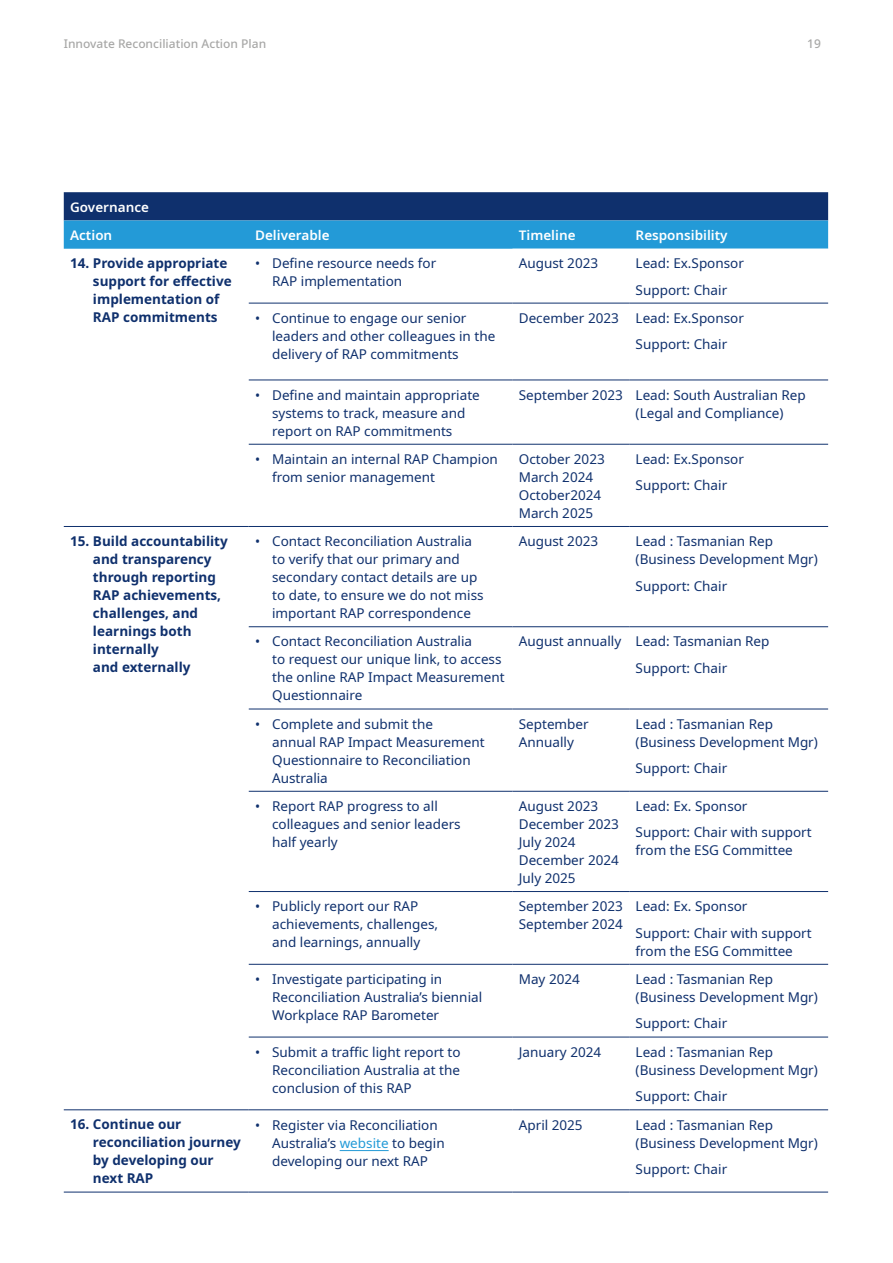
<style>
.page{position:relative;width:893px;height:1263px;background:#fff}
.page>*{position:absolute;margin:0;border:0;box-sizing:border-box;transform-origin:0 0}
.t1{font:13.5px/18px "Noto Sans";color:#0f306d}
.t2{font:700 13.5px/18px "Noto Sans";color:#0f306d}
.t3{font:600 13.5px/28.2px "Noto Sans";color:#fff}
.t4{font:500 12px "Noto Sans";color:#a8a8a7}
.s1{color:#239ad7}
</style>
<div class="page">
<svg style="left:64px;top:192px;width:764px;height:57px;background:#1c67a3"></svg>
<svg style="left:512px;top:302px;width:316px;height:890px"></svg>
<hr style="left:249px;top:303px;width:263px;height:1px;background:#0f306d">
<hr style="left:512px;top:303px;width:117px;height:1px;background:#0f306d">
<hr style="left:629px;top:303px;width:199px;height:1px;background:#0f306d">
<hr style="left:249px;top:380px;width:263px;height:1px;background:#0f306d">
<hr style="left:512px;top:380px;width:117px;height:1px;background:#0f306d">
<hr style="left:629px;top:380px;width:199px;height:1px;background:#0f306d">
<hr style="left:249px;top:444px;width:263px;height:1px;background:#0f306d">
<hr style="left:512px;top:444px;width:117px;height:1px;background:#0f306d">
<hr style="left:629px;top:444px;width:199px;height:1px;background:#0f306d">
<hr style="left:64px;top:526px;width:185px;height:1px;background:#0f306d">
<hr style="left:249px;top:526px;width:263px;height:1px;background:#0f306d">
<hr style="left:512px;top:526px;width:117px;height:1px;background:#0f306d">
<hr style="left:629px;top:526px;width:199px;height:1px;background:#0f306d">
<hr style="left:249px;top:626px;width:263px;height:1px;background:#0f306d">
<hr style="left:512px;top:626px;width:117px;height:1px;background:#0f306d">
<hr style="left:629px;top:626px;width:199px;height:1px;background:#0f306d">
<hr style="left:249px;top:709px;width:263px;height:1px;background:#0f306d">
<hr style="left:512px;top:709px;width:117px;height:1px;background:#0f306d">
<hr style="left:629px;top:709px;width:199px;height:1px;background:#0f306d">
<hr style="left:249px;top:791px;width:263px;height:1px;background:#0f306d">
<hr style="left:512px;top:791px;width:117px;height:1px;background:#0f306d">
<hr style="left:629px;top:791px;width:199px;height:1px;background:#0f306d">
<hr style="left:249px;top:891px;width:263px;height:1px;background:#0f306d">
<hr style="left:512px;top:891px;width:117px;height:1px;background:#0f306d">
<hr style="left:629px;top:891px;width:199px;height:1px;background:#0f306d">
<hr style="left:249px;top:964px;width:263px;height:1px;background:#0f306d">
<hr style="left:512px;top:964px;width:117px;height:1px;background:#0f306d">
<hr style="left:629px;top:964px;width:199px;height:1px;background:#0f306d">
<hr style="left:249px;top:1037px;width:263px;height:1px;background:#0f306d">
<hr style="left:512px;top:1037px;width:117px;height:1px;background:#0f306d">
<hr style="left:629px;top:1037px;width:199px;height:1px;background:#0f306d">
<hr style="left:64px;top:1109px;width:185px;height:1px;background:#0f306d">
<hr style="left:249px;top:1109px;width:263px;height:1px;background:#0f306d">
<hr style="left:512px;top:1109px;width:117px;height:1px;background:#0f306d">
<hr style="left:629px;top:1109px;width:199px;height:1px;background:#0f306d">
<hr style="left:64px;top:1192px;width:185px;height:1px;background:#0f306d">
<hr style="left:249px;top:1192px;width:263px;height:1px;background:#0f306d">
<hr style="left:512px;top:1192px;width:117px;height:1px;background:#0f306d">
<hr style="left:629px;top:1192px;width:199px;height:1px;background:#0f306d">
<hr style="left:340px;top:1150px;width:49px;height:1px;background:#239ad7">
<p class="t4" style="left:64px;top:35px;width:204px">Innovate Reconciliation Action Plan</p>
<p class="t4" style="left:807px;top:35px;width:15px">19</p>
<p class="t3" style="left:70px;top:193px;width:80px">Governance<br>Action</p>
<p class="t3" style="left:255px;top:222px;width:76px">Deliverable</p>
<p class="t3" style="left:519px;top:222px;width:58px">Timeline</p>
<p class="t3" style="left:636px;top:222px;width:94px">Responsibility</p>
<p class="t2" style="left:93px;top:254px;width:140px;text-indent:-23px">14. Provide appropriate support for effective implementation of<br>RAP commitments</p>
<p class="t1" style="left:272px;top:254px;width:166px;text-indent:-17px">• Define resource needs for<br>RAP implementation</p>
<p class="t1" style="left:519px;top:254px;width:81px">August 2023</p>
<p class="t1" style="left:636px;top:250px;width:110px;line-height:26.5px">Lead: Ex.Sponsor<br>Support: Chair</p>
<p class="t1" style="left:272px;top:309px;width:225px;text-indent:-17px">• Continue to engage our senior leaders and other colleagues in the delivery of RAP commitments</p>
<p class="t1" style="left:636px;top:305px;width:110px;line-height:26.5px;text-indent:-117px">December 2023 Lead: Ex.Sponsor<br>Support: Chair</p>
<p class="t1" style="left:272px;top:386px;width:209px;text-indent:-17px">• Define and maintain appropriate systems to track, measure and report on RAP commitments</p>
<p class="t1" style="left:636px;top:386px;width:172px;text-indent:-117px">September 2023 Lead: South Australian Rep (Legal and Compliance)</p>
<p class="t1" style="left:272px;top:450px;width:227px;text-indent:-17px">• Maintain an internal RAP Champion from senior management</p>
<p class="t1" style="left:519px;top:450px;width:87px">October 2023<br>March 2024<br>October2024<br>March 2025</p>
<p class="t1" style="left:636px;top:446px;width:110px;line-height:26.5px">Lead: Ex.Sponsor<br>Support: Chair</p>
<p class="t2" style="left:93px;top:533px;width:136px;text-indent:-23px">15. Build accountability and transparency through reporting<br>RAP achievements, challenges, and learnings both internally<br>and externally</p>
<p class="t1" style="left:272px;top:532px;width:213px;text-indent:-17px">• Contact Reconciliation Australia to verify that our primary and secondary contact details are up to date, to ensure we do not miss important RAP correspondence</p>
<p class="t1" style="left:519px;top:532px;width:81px">August 2023</p>
<p class="t1" style="left:636px;top:532px;width:184px">Lead : Tasmanian Rep (Business Development Mgr)</p>
<p class="t1" style="left:636px;top:577px;width:93px">Support: Chair</p>
<p class="t1" style="left:272px;top:633px;width:234px;text-indent:-17px">• Contact Reconciliation Australia<br>to request our unique link, to access the online RAP Impact Measurement<br>Questionnaire</p>
<p class="t1" style="left:636px;top:628px;width:135px;line-height:26.5px;text-indent:-117px">August annually Lead: Tasmanian Rep<br>Support: Chair</p>
<p class="t1" style="left:272px;top:715px;width:214px;text-indent:-17px">• Complete and submit the<br>annual RAP Impact Measurement<br>Questionnaire to Reconciliation<br>Australia</p>
<p class="t1" style="left:519px;top:715px;width:71px">September<br>Annually</p>
<p class="t1" style="left:636px;top:715px;width:184px">Lead : Tasmanian Rep (Business Development Mgr)</p>
<p class="t1" style="left:636px;top:759px;width:93px">Support: Chair</p>
<p class="t1" style="left:272px;top:797px;width:190px;text-indent:-17px">• Report RAP progress to all colleagues and senior leaders half yearly</p>
<p class="t1" style="left:519px;top:797px;width:102px">August 2023<br>December 2023<br>July 2024<br>December 2024<br>July 2025</p>
<p class="t1" style="left:636px;top:793px;width:177px;line-height:26.5px">Lead: Ex. Sponsor<br>Support: Chair with support</p>
<p class="t1" style="left:636px;top:842px;width:159px">from the ESG Committee</p>
<p class="t1" style="left:272px;top:897px;width:168px;text-indent:-17px">• Publicly report our RAP achievements, challenges, and learnings, annually</p>
<p class="t1" style="left:519px;top:897px;width:106px">September 2023<br>September 2024</p>
<p class="t1" style="left:636px;top:893px;width:177px;line-height:26.5px">Lead: Ex. Sponsor<br>Support: Chair with support</p>
<p class="t1" style="left:636px;top:942px;width:159px">from the ESG Committee</p>
<p class="t1" style="left:272px;top:970px;width:212px;text-indent:-17px">• Investigate participating in<br>Reconciliation Australia’s biennial<br>Workplace RAP Barometer</p>
<p class="t1" style="left:519px;top:970px;width:63px">May 2024</p>
<p class="t1" style="left:636px;top:970px;width:184px">Lead : Tasmanian Rep (Business Development Mgr)</p>
<p class="t1" style="left:636px;top:1015px;width:93px">Support: Chair</p>
<p class="t1" style="left:272px;top:1043px;width:190px;text-align:justify;text-indent:-17px">• Submit a traffic light report to Reconciliation Australia at the conclusion of this RAP</p>
<p class="t1" style="left:519px;top:1043px;width:84px">January 2024</p>
<p class="t1" style="left:636px;top:1043px;width:184px">Lead : Tasmanian Rep (Business Development Mgr)</p>
<p class="t1" style="left:636px;top:1087px;width:93px">Support: Chair</p>
<p class="t2" style="left:93px;top:1116px;width:149px;text-indent:-23px">16. Continue our reconciliation journey by developing our next RAP</p>
<p class="t1" style="left:272px;top:1116px;width:174px;text-indent:-17px">• Register via Reconciliation<br>Australia’s <span class="s1">website</span> to begin developing our next RAP</p>
<p class="t1" style="left:519px;top:1116px;width:65px">April 2025</p>
<p class="t1" style="left:636px;top:1116px;width:184px">Lead : Tasmanian Rep (Business Development Mgr)</p>
<p class="t1" style="left:636px;top:1160px;width:93px">Support: Chair</p>
</div>
